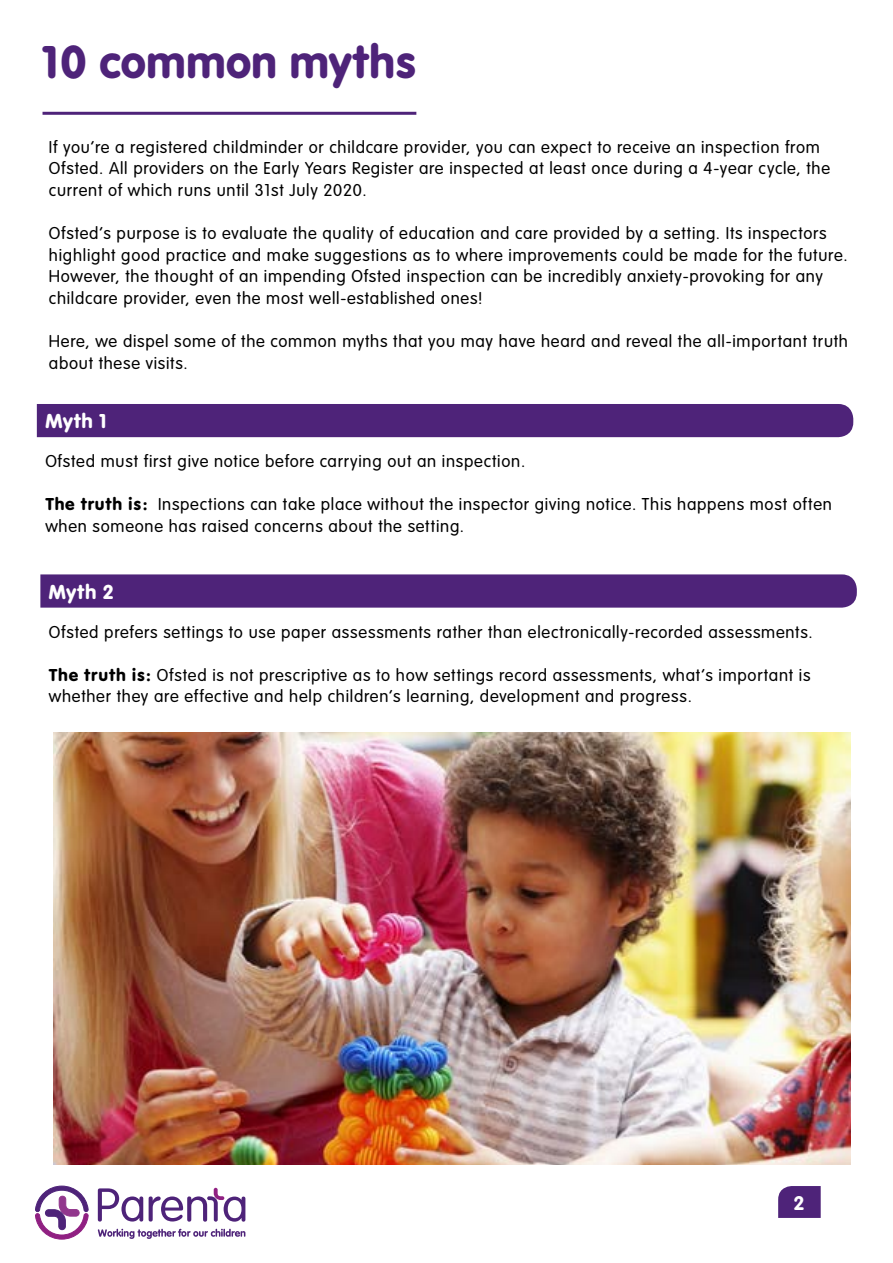
<style>
.page{position:relative;width:893px;height:1263px;background:#fff}
.page>*{position:absolute;margin:0;border:0;box-sizing:border-box;transform-origin:0 0}
.t1{font:48px "VAG Rundschrift D";color:#4e2379}
.t2{font:21px "VAG Rundschrift D";letter-spacing:.02em;color:#fff}
.t3{font:19.5px "VAG Rounded Bold";color:#fff}
.t4{font:300 18px/21.6px "VAG Rundschrift D";letter-spacing:.04em;color:#000}
.s1{font-weight:400}
</style>
<div class="page">
<svg style="left:778px;top:1186px;width:43px;height:32px"></svg>
<svg style="left:98px;top:1188px;width:45px;height:33px"></svg>
<svg style="left:149px;top:1188px;width:96px;height:34px"></svg>
<svg style="left:98px;top:1229px;width:147px;height:10px"></svg>
<svg style="left:35px;top:1186px;width:54px;height:53px"></svg>
<hr style="left:43px;top:112px;width:373px;height:3px;background:#4e2379">
<div style="left:40px;top:574px;width:817px;height:34px;background:#4e2379"></div>
<div style="left:37px;top:404px;width:816px;height:33px;background:#4e2379"></div>
<img style="left:53px;top:732px;width:797px;height:433px">
<h1 class="t1" style="left:43px;top:33px;width:375px">10 common myths</h1>
<p class="t4" style="left:49px;top:137px;width:783px">If you’re a registered childminder or childcare provider, you can expect to receive an inspection from<br>Ofsted. All providers on the Early Years Register are inspected at least once during a 4-year cycle, the current of which runs until 31st July 2020.</p>
<p class="t4" style="left:49px;top:223px;width:800px">Ofsted’s purpose is to evaluate the quality of education and care provided by a setting. Its inspectors highlight good practice and make suggestions as to where improvements could be made for the future.<br>However, the thought of an impending Ofsted inspection can be incredibly anxiety-provoking for any childcare provider, even the most well-established ones!</p>
<p class="t4" style="left:49px;top:331px;width:801px">Here, we dispel some of the common myths that you may have heard and reveal the all-important truth about these visits.</p>
<p class="t2" style="left:45px;top:409px;width:63px">Myth 1</p>
<p class="t4" style="left:45px;top:451px;width:481px">Ofsted must first give notice before carrying out an inspection.</p>
<p class="t4" style="left:45px;top:494px;width:788px"><span class="s1">The truth is:</span> Inspections can take place without the inspector giving notice. This happens most often when someone has raised concerns about the setting.</p>
<p class="t2" style="left:49px;top:579px;width:66px">Myth 2</p>
<p class="t4" style="left:49px;top:621px;width:765px">Ofsted prefers settings to use paper assessments rather than electronically-recorded assessments.</p>
<p class="t4" style="left:49px;top:664px;width:763px"><span class="s1">The truth is:</span> Ofsted is not prescriptive as to how settings record assessments, what’s important is whether they are effective and help children’s learning, development and progress.</p>
<p class="t3" style="left:794px;top:1191px;width:13px">2</p>
</div>
